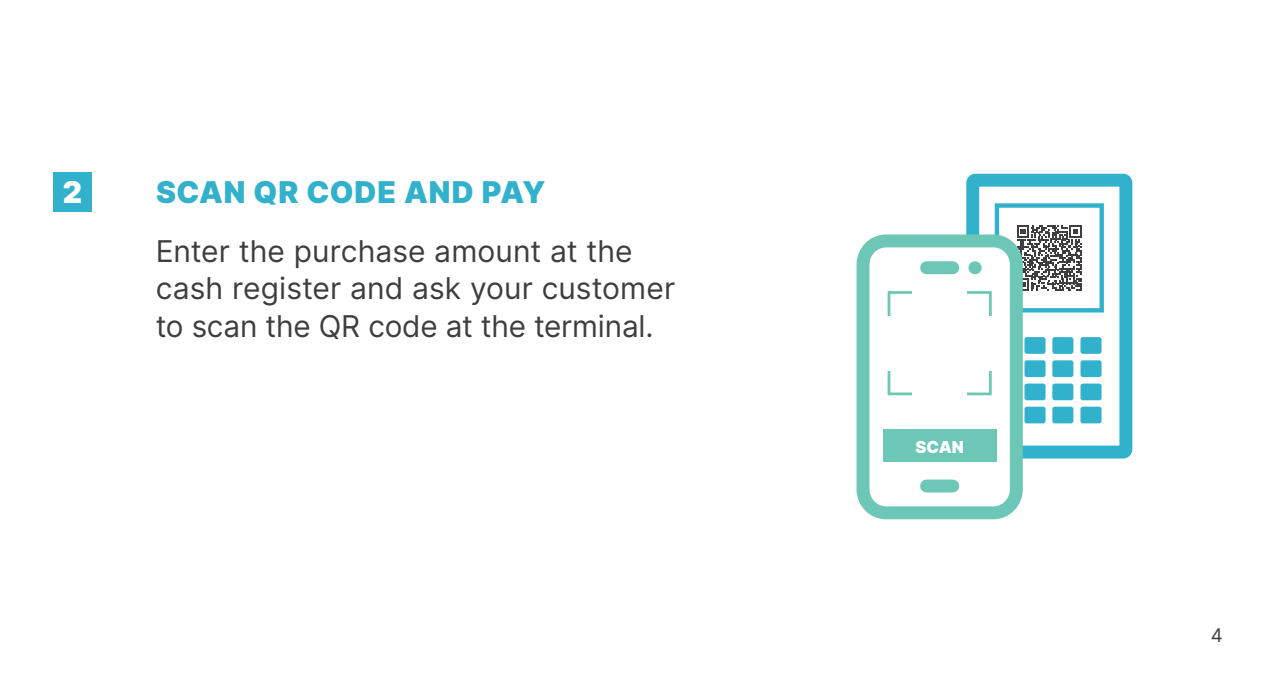
<style>
.page{position:relative;width:1276px;height:695px;background:#fff}
.page>*{position:absolute;margin:0;border:0;box-sizing:border-box;transform-origin:0 0}
.t1{font:30px/37.5px "Inter";color:#3e3e3f}
.t2{font:900 30px "Inter";letter-spacing:.02em;color:#32b1cc}
.t3{font:900 30px "Inter";color:#fff}
.t4{font:18.75px "Inter";color:#3e3e3f}
.t5{font:900 16.5px "Inter";color:#fff}
</style>
<div class="page">
<div style="left:53px;top:172px;width:39px;height:39px;background:#32b1cc"></div>
<div style="left:966px;top:174px;width:166px;height:284px;border:13px solid #32b1cc;border-radius:3px"></div>
<div style="left:1052px;top:337px;width:21px;height:17px;background:#32b1cc;border-radius:2px"></div>
<div style="left:1080px;top:337px;width:21px;height:17px;background:#32b1cc;border-radius:2px"></div>
<div style="left:1052px;top:360px;width:21px;height:17px;background:#32b1cc;border-radius:2px"></div>
<div style="left:1052px;top:383px;width:21px;height:17px;background:#32b1cc;border-radius:2px"></div>
<div style="left:1024px;top:337px;width:21px;height:17px;background:#32b1cc;border-radius:2px"></div>
<div style="left:1024px;top:360px;width:21px;height:17px;background:#32b1cc;border-radius:2px"></div>
<div style="left:1024px;top:383px;width:21px;height:17px;background:#32b1cc;border-radius:2px"></div>
<div style="left:1052px;top:406px;width:21px;height:17px;background:#32b1cc;border-radius:2px"></div>
<div style="left:1024px;top:406px;width:21px;height:17px;background:#32b1cc;border-radius:2px"></div>
<div style="left:1080px;top:360px;width:21px;height:17px;background:#32b1cc;border-radius:2px"></div>
<div style="left:1080px;top:383px;width:21px;height:17px;background:#32b1cc;border-radius:2px"></div>
<div style="left:1080px;top:406px;width:21px;height:17px;background:#32b1cc;border-radius:2px"></div>
<svg style="left:994px;top:203px;width:110px;height:109px"></svg>
<svg style="left:856px;top:228px;width:173px;height:291px"></svg>
<div style="left:883px;top:429px;width:113px;height:33px;background:#6cc7b6"></div>
<div style="left:887px;top:291px;width:104px;height:104px;border:3px solid #6cc7b6"></div>
<div style="left:912px;top:288px;width:55px;height:110px;background:#fff"></div>
<div style="left:885px;top:316px;width:109px;height:54px;background:#fff"></div>
<p class="t3" style="left:63px;top:169px;width:21px">2</p>
<p class="t2" style="left:156px;top:170px;width:391px">SCAN QR CODE AND PAY</p>
<p class="t1" style="left:156px;top:231px;width:521px">Enter the purchase amount at the cash register and ask your customer to scan the QR code at the terminal.</p>
<p class="t5" style="left:915px;top:435px;width:50px">SCAN</p>
<p class="t4" style="left:1210px;top:621px;width:14px">4</p>
</div>
